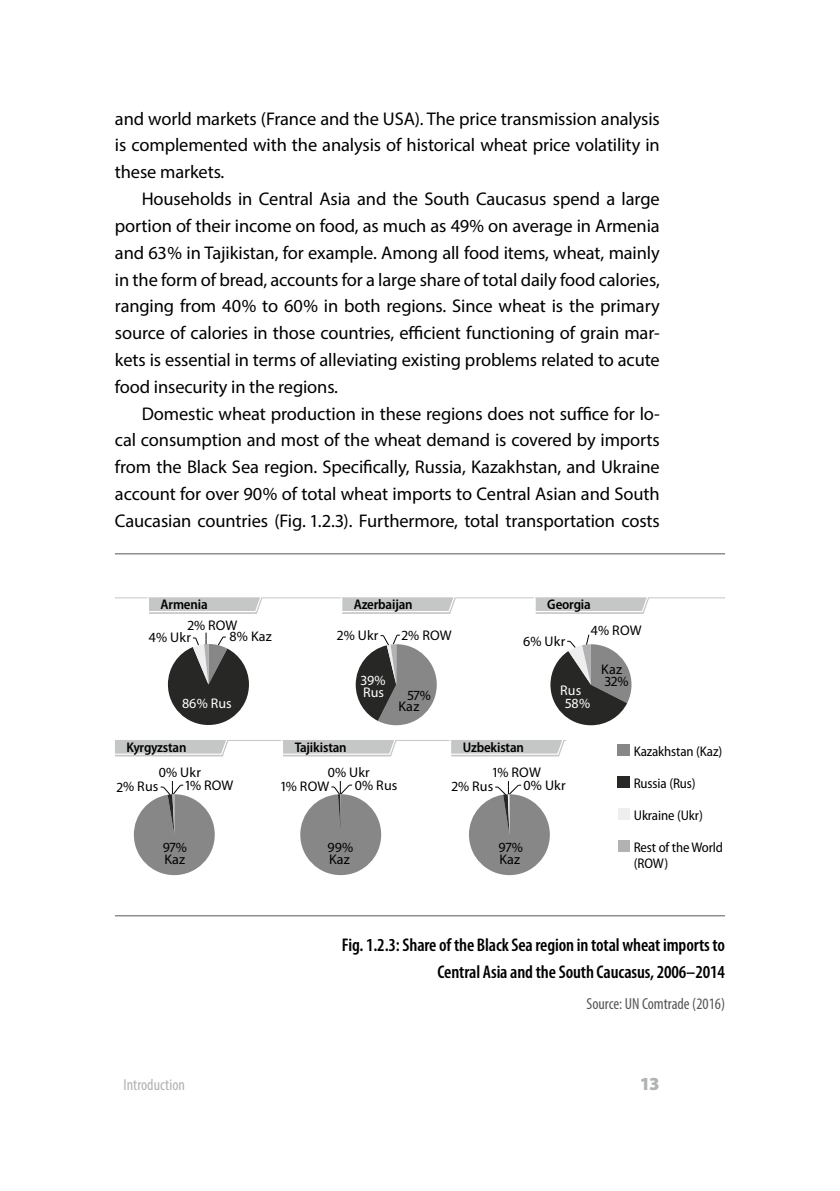
<style>
.page{position:relative;width:840px;height:1191px;background:#fff}
.page>*{position:absolute;margin:0;border:0;box-sizing:border-box;transform-origin:0 0}
.Base_9_2_13_4_Lw-7_E{font:18.4px/26.8px "Myriad Pro Regular 3";letter-spacing:-.005em;color:#000;text-align:justify}
.Base_9_2_13_4_Lw-7{font:18.4px/26.8px "Myriad Pro Regular 3";letter-spacing:-.005em;color:#000;text-align:justify}
.Base_SemibCond_u2_36{font:600 condensed 18.4px/26.8px "Myriad Pro";letter-spacing:-.005em;color:#000;text-align:right}
.t1{font:900 18.4px "Myriad Pro";color:#b1b2b3}
._8_8_93_K80__BU_Sour{font:condensed 16px "Myriad Pro";color:#565655}
.t2{font:condensed 16px "Myriad Pro";color:#b1b2b3}
.t3{font:14px/12.6px "Myriad Pro Regular 4";letter-spacing:.015em;color:#000}
.t4{font:semi-condensed 14px/16px "Myriad Pro";letter-spacing:-.01em;color:#000}
.t5{font:14px "Myriad Pro Semibold Semi Cn 2";letter-spacing:-.01em;color:#000}
.t6{font:14px "Myriad Pro Regular 4";letter-spacing:.01em;color:#fff}
</style>
<div class="page">
<hr style="left:115px;top:553px;width:609px;height:1px;background:#565655">
<hr style="left:115px;top:915px;width:609px;height:1px;background:#565655">
<svg style="left:628px;top:668px;width:3px;height:33px"></svg>
<svg style="left:134px;top:781px;width:81px;height:94px"></svg>
<div style="left:300px;top:794px;width:81px;height:81px;background:#868786;border-radius:40px"></div>
<svg style="left:339px;top:805px;width:2px;height:22px"></svg>
<svg style="left:469px;top:805px;width:80px;height:70px;background:#989998"></svg>
<div style="left:617px;top:744px;width:12px;height:12px;background:#868786"></div>
<div style="left:617px;top:776px;width:12px;height:12px;background:#272726"></div>
<div style="left:618px;top:808px;width:11px;height:12px;background:#eee"></div>
<div style="left:618px;top:840px;width:11px;height:12px;background:#b1b2b3"></div>
<svg style="left:168px;top:632px;width:42px;height:93px"></svg>
<hr style="left:115px;top:597px;width:609px;height:1px;background:#c5c6c6">
<svg style="left:146px;top:597px;width:64px;height:17px"></svg>
<svg style="left:628px;top:597px;width:21px;height:17px"></svg>
<svg style="left:115px;top:740px;width:95px;height:16px;background:#c9caca"></svg>
<img style="left:210px;top:553px;width:418px;height:252px">
<p class="Base_9_2_13_4_Lw-7" style="left:115px;top:105px;width:546px">and world markets (France and the USA). The price transmission analysis is complemented with the analysis of historical wheat price volatility in these markets.</p>
<p class="Base_9_2_13_4_Lw-7_E" style="left:115px;top:185px;width:546px;text-indent:27px">Households in Central Asia and the South Caucasus spend a large portion of their income on food, as much as 49% on average in Armenia and 63% in Tajikistan, for example. Among all food items, wheat, mainly in the form of bread, accounts for a large share of total daily food calories, ranging from 40% to 60% in both regions. Since wheat is the primary source of calories in those countries, efficient functioning of grain mar&shy;kets is essential in terms of alleviating existing problems related to acute food insecurity in the regions.</p>
<p class="Base_9_2_13_4_Lw-7_E" style="left:115px;top:400px;width:546px;text-indent:27px">Domestic wheat production in these regions does not suffice for lo&shy;cal consumption and most of the wheat demand is covered by imports from the Black Sea region. Specifically, Russia, Kazakhstan, and Ukraine account for over 90% of total wheat imports to Central Asian and South Caucasian countries (Fig. 1.2.3). Furthermore, total transportation costs</p>
<p class="t5" style="left:160px;top:595px;width:49px">Armenia</p>
<p class="t5" style="left:354px;top:595px;width:60px">Azerbaijan</p>
<p class="t5" style="left:547px;top:595px;width:45px">Georgia</p>
<p class="t3" style="left:187px;top:618px;width:51px">2% ROW</p>
<p class="t3" style="left:149px;top:631px;width:43px">4% Ukr</p>
<p class="t3" style="left:229px;top:630px;width:44px">8% Kaz</p>
<p class="t3" style="left:337px;top:629px;width:43px">2% Ukr</p>
<p class="t3" style="left:401px;top:628px;width:51px">2% ROW</p>
<p class="t3" style="left:523px;top:634px;width:44px">6% Ukr</p>
<p class="t3" style="left:590px;top:623px;width:52px">4% ROW</p>
<p class="t6" style="left:182px;top:694px;width:51px">86% Rus</p>
<p class="t6" style="left:361px;top:671px;width:26px">39%</p>
<p class="t6" style="left:363px;top:684px;width:23px">Rus</p>
<p class="t3" style="left:407px;top:688px;width:25px">57%</p>
<p class="t3" style="left:398px;top:699px;width:22px">Kaz</p>
<p class="t6" style="left:560px;top:681px;width:23px">Rus</p>
<p class="t6" style="left:565px;top:694px;width:26px">58%</p>
<p class="t3" style="left:600px;top:662px;width:22px">Kaz</p>
<p class="t3" style="left:604px;top:675px;width:25px">32%</p>
<p class="t5" style="left:126px;top:738px;width:61px">Kyrgyzstan</p>
<p class="t5" style="left:294px;top:738px;width:53px">Tajikistan</p>
<p class="t5" style="left:462px;top:738px;width:63px">Uzbekistan</p>
<p class="t3" style="left:185px;top:765px;width:50px;text-indent:-26px">0% Ukr<br>1% ROW</p>
<p class="t3" style="left:117px;top:780px;width:43px">2% Rus</p>
<p class="t3" style="left:354px;top:765px;width:44px;text-indent:-27px">0% Ukr<br>0% Rus</p>
<p class="t3" style="left:281px;top:780px;width:50px">1% ROW</p>
<p class="t3" style="left:523px;top:765px;width:44px;text-indent:-31px">1% ROW<br>0% Ukr</p>
<p class="t3" style="left:451px;top:780px;width:43px">2% Rus</p>
<p class="t3" style="left:163px;top:841px;width:26px">97%</p>
<p class="t3" style="left:327px;top:841px;width:27px">99%</p>
<p class="t3" style="left:498px;top:841px;width:26px">97%</p>
<p class="t3" style="left:164px;top:853px;width:22px">Kaz</p>
<p class="t3" style="left:329px;top:853px;width:22px">Kaz</p>
<p class="t3" style="left:499px;top:853px;width:22px">Kaz</p>
<p class="t4" style="left:633px;top:744px;width:90px">Kazakhstan (Kaz)</p>
<p class="t4" style="left:633px;top:775px;width:63px">Russia (Rus)</p>
<p class="t4" style="left:633px;top:807px;width:71px">Ukraine (Ukr)</p>
<p class="t4" style="left:633px;top:839px;width:91px">Rest of the World (ROW)</p>
<p class="Base_SemibCond_u2_36" style="left:341px;top:931px;width:384px">Fig. 1.2.3: Share of the Black Sea region in total wheat imports to<br>Central Asia and the South Caucasus, 2006–2014</p>
<p class="_8_8_93_K80__BU_Sour" style="left:586px;top:994px;width:140px">Source: UN Comtrade (2016)</p>
<p class="t2" style="left:123px;top:1074px;width:63px">Introduction</p>
<p class="t1" style="left:639px;top:1071px;width:22px">13</p>
</div>
